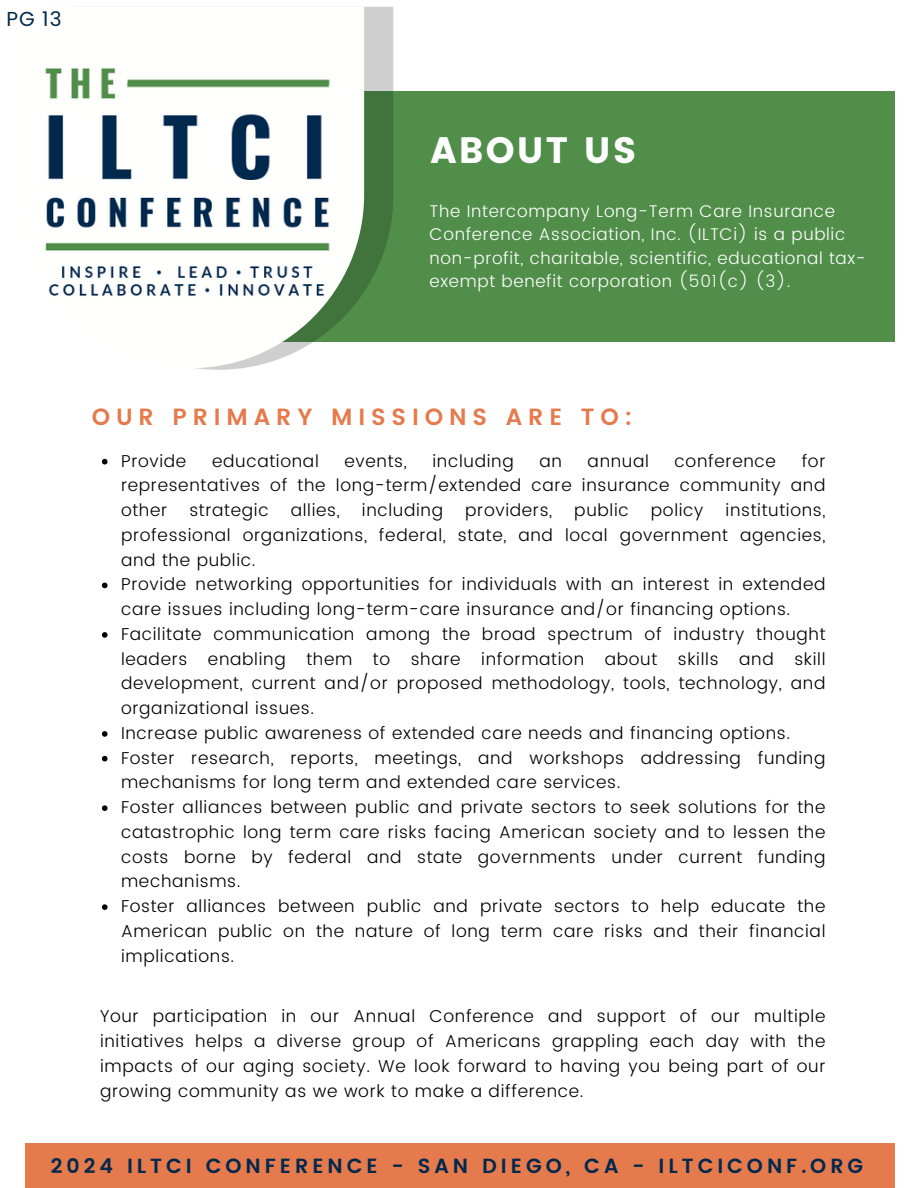
<style>
.page{position:relative;width:918px;height:1188px;background:#fff}
.page>*{position:absolute;margin:0;border:0;box-sizing:border-box;transform-origin:0 0}
.t1{font:36.75px "Poppins";letter-spacing:.06em;color:#fff}
.t2{font:600 23.4px "Poppins";letter-spacing:.25em;color:#e57a4c}
.t3{font:600 20.4px "Poppins";letter-spacing:.195em;color:#00294d}
.t4{font:20.1px "Poppins";color:#00294d}
.t5{font:300 17.25px/24.8px "Poppins";letter-spacing:.04em;color:#000;text-align:justify}
.t6{font:300 16.95px/23.2px "Poppins";letter-spacing:.04em;color:#fff}
</style>
<div class="page">
<div style="left:190px;top:92px;width:705px;height:250px;background:#518e4a"></div>
<svg style="left:195px;top:7px;width:198px;height:363px"></svg>
<img style="left:45px;top:7px;width:319px;height:361px">
<svg style="left:102px;top:459px;width:6px;height:5px"></svg>
<svg style="left:102px;top:583px;width:6px;height:5px"></svg>
<svg style="left:102px;top:632px;width:6px;height:6px"></svg>
<svg style="left:102px;top:731px;width:6px;height:6px"></svg>
<svg style="left:102px;top:756px;width:6px;height:5px"></svg>
<svg style="left:102px;top:805px;width:6px;height:6px"></svg>
<svg style="left:102px;top:904px;width:6px;height:6px"></svg>
<div style="left:25px;top:1143px;width:870px;height:45px;background:#e57a4c"></div>
<svg style="left:45px;top:7px;width:30px;height:34px"></svg>
<p class="t4" style="left:7px;top:5px;width:57px">PG 13</p>
<p class="t1" style="left:431px;top:129px;width:207px">ABOUT US</p>
<p class="t6" style="left:430px;top:200px;width:438px">The Intercompany Long-Term Care Insurance Conference Association, Inc. (ILTCi) is a public non-profit, charitable, scientific, educational tax&shy;exempt benefit corporation (501(c) (3).</p>
<p class="t2" style="left:92px;top:403px;width:542px">OUR PRIMARY MISSIONS ARE TO:</p>
<p class="t5" style="left:121px;top:448px;width:706px;text-indent:681px">for representatives of the long-term/extended care insurance community and other</p>
<p class="t5" style="left:121px;top:448px;width:67px">Provide</p>
<p class="t5" style="left:212px;top:448px;width:108px">educational</p>
<p class="t5" style="left:345px;top:448px;width:64px">events,</p>
<p class="t5" style="left:432px;top:448px;width:83px">including</p>
<p class="t5" style="left:539px;top:448px;width:24px">an</p>
<p class="t5" style="left:588px;top:448px;width:63px">annual</p>
<p class="t5" style="left:675px;top:448px;width:103px">conference</p>
<p class="t5" style="left:121px;top:498px;width:706px;text-indent:605px">institutions, professional organizations, federal, state, and local government agencies, and the public.</p>
<p class="t5" style="left:121px;top:572px;width:706px">Provide networking opportunities for individuals with an interest in extended care issues including long-term-care insurance and/or financing options.</p>
<p class="t5" style="left:121px;top:622px;width:706px">Facilitate communication among the broad spectrum of industry thought leaders enabling them to share information about skills and skill development, current and/or proposed methodology, tools, technology, and organizational issues.</p>
<p class="t5" style="left:121px;top:721px;width:671px">Increase public awareness of extended care needs and financing options.</p>
<p class="t5" style="left:121px;top:745px;width:706px">Foster research, reports, meetings, and workshops addressing funding mechanisms for long term and extended care services.</p>
<p class="t5" style="left:121px;top:795px;width:706px">Foster alliances between public and private sectors to seek solutions for the catastrophic long term care risks facing American society and to lessen the costs borne by federal and state governments under current funding mechanisms.</p>
<p class="t5" style="left:121px;top:894px;width:706px">Foster alliances between public and private sectors to help educate the American public on the nature of long term care risks and their financial implications.</p>
<p class="t5" style="left:189px;top:498px;width:81px">strategic</p>
<p class="t5" style="left:291px;top:498px;width:51px">allies,</p>
<p class="t5" style="left:362px;top:498px;width:83px">including</p>
<p class="t5" style="left:465px;top:498px;width:89px">providers,</p>
<p class="t5" style="left:574px;top:498px;width:56px">public</p>
<p class="t5" style="left:651px;top:498px;width:54px">policy</p>
<p class="t5" style="left:100px;top:1004px;width:727px">Your participation in our Annual Conference and support of our multiple initiatives helps a diverse group of Americans grappling each day with the impacts of our aging society. We look forward to having you being part of our growing community as we work to make a difference.</p>
<p class="t3" style="left:51px;top:1154px;width:814px">2024 ILTCI CONFERENCE - SAN DIEGO, CA - ILTCICONF.ORG</p>
</div>
